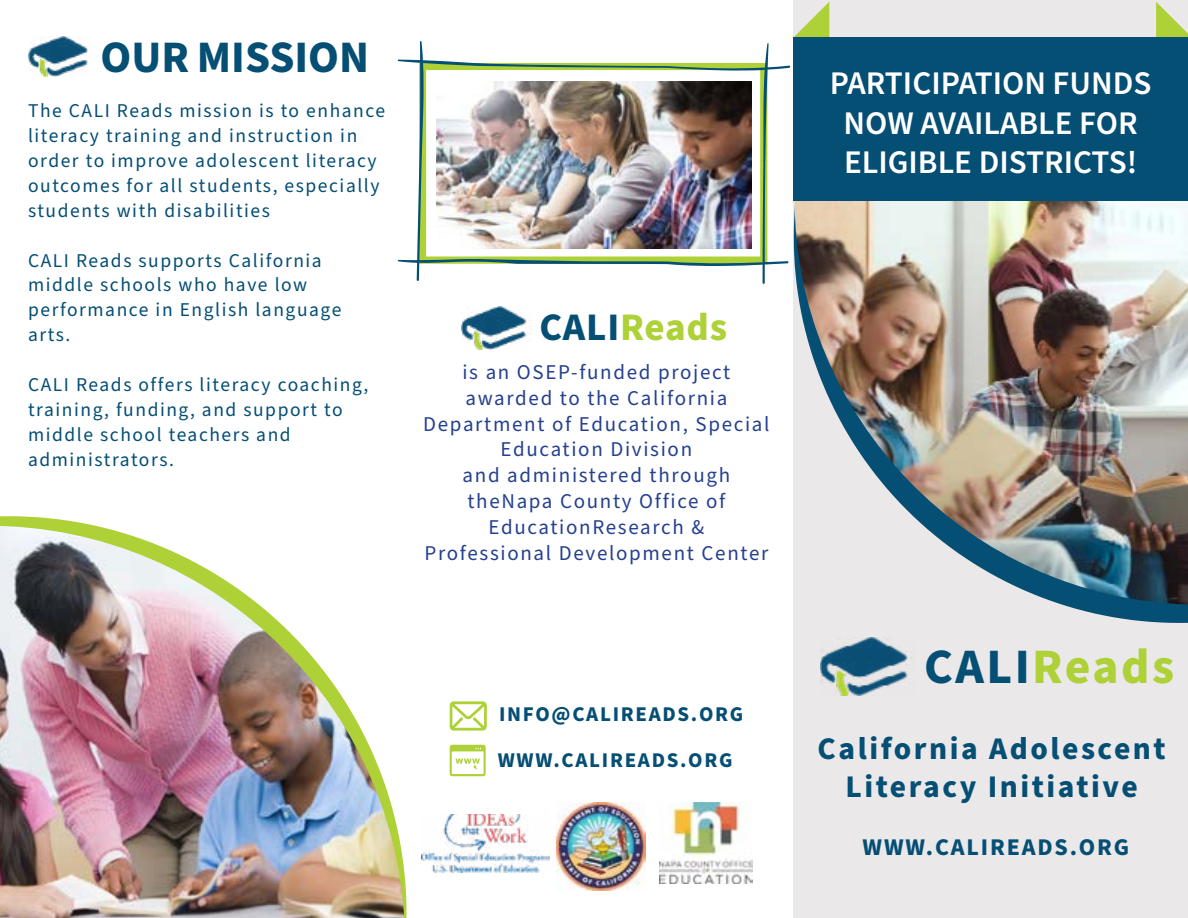
<style>
.page{position:relative;width:1188px;height:918px;background:#fff}
.page>*{position:absolute;margin:0;border:0;box-sizing:border-box;transform-origin:0 0}
.t1{font:700 49.5px "Source Sans Pro";letter-spacing:.05em;color:#add136}
.t2{font:700 45px "Source Sans Pro";color:#054e74}
.t3{font:700 39px "Source Sans Pro";letter-spacing:.02em;color:#add136}
.t4{font:600 33px/39.6px "Source Sans Pro";color:#fff;text-align:center}
.t5{font:700 31.5px/37.8px "Source Sans Pro";letter-spacing:.08em;color:#054e74;text-align:center}
.t6{font:700 24px "Source Sans Pro";letter-spacing:.075em;color:#054e74}
.t7{font:21px/26px "Source Sans Pro";letter-spacing:.08em;color:#25408f;text-align:center}
.t8{font:700 21px/46px "Source Sans Pro";letter-spacing:.08em;color:#054e74}
.t9{font:19.5px/24.9px "Source Sans Pro";letter-spacing:.08em;color:#054e74}
.s1{color:#054e74}
</style>
<div class="page">
<div style="left:794px;top:178px;width:394px;height:740px;background:#eae8e9"></div>
<svg style="left:794px;top:201px;width:394px;height:422px"></svg>
<svg style="left:450px;top:701px;width:37px;height:30px"></svg>
<svg style="left:450px;top:745px;width:36px;height:31px"></svg>
<img style="left:461px;top:307px;width:70px;height:43px">
<img style="left:28px;top:37px;width:60px;height:39px">
<img style="left:557px;top:802px;width:88px;height:89px">
<img style="left:660px;top:802px;width:93px;height:81px">
<img style="left:422px;top:815px;width:127px;height:57px">
<img style="left:0;top:523px;width:407px;height:395px">
<svg style="left:397px;top:41px;width:394px;height:243px"></svg>
<img style="left:436px;top:81px;width:316px;height:167px">
<img style="left:795px;top:201px;width:393px;height:403px">
<div style="left:794px;top:0;width:394px;height:90px;background:#eae8e9"></div>
<svg style="left:1156px;top:2px;width:32px;height:35px"></svg>
<svg style="left:794px;top:2px;width:35px;height:35px"></svg>
<div style="left:794px;top:37px;width:394px;height:164px;background:#054e74"></div>
<img style="left:821px;top:637px;width:87px;height:59px">
<h2 class="t2" style="left:101px;top:26px;width:270px">OUR MISSION</h2>
<p class="t9" style="left:28px;top:99px;width:359px">The CALI Reads mission is to enhance literacy training and instruction in order to improve adolescent literacy outcomes for all students, especially students with disabilities</p>
<p class="t9" style="left:28px;top:248px;width:315px">CALI Reads supports California middle schools who have low performance in English language arts.</p>
<p class="t9" style="left:28px;top:373px;width:342px">CALI Reads offers literacy coaching, training, funding, and support to middle school teachers and administrators.</p>
<h3 class="t3" style="left:539px;top:301px;width:189px"><span class="s1">CALI</span>Reads</h3>
<p class="t7" style="left:423px;top:359px;width:348px">is an OSEP-funded project awarded to the California<br>Department of Education, Special<br>Education Division<br>and administered through theNapa County Office of<br>EducationResearch &amp;<br>Professional Development Center</p>
<p class="t8" style="left:498px;top:692px;width:247px">INFO@CALIREADS.ORG<br>WWW.CALIREADS.ORG</p>
<h3 class="t4" style="left:830px;top:64px;width:323px">PARTICIPATION FUNDS<br>NOW AVAILABLE FOR<br>ELIGIBLE DISTRICTS!</h3>
<h1 class="t1" style="left:924px;top:633px;width:252px"><span class="s1">CALI</span>Reads</h1>
<h3 class="t5" style="left:818px;top:731px;width:350px">California Adolescent<br>Literacy Initiative</h3>
<p class="t6" style="left:863px;top:830px;width:268px">WWW.CALIREADS.ORG</p>
</div>
